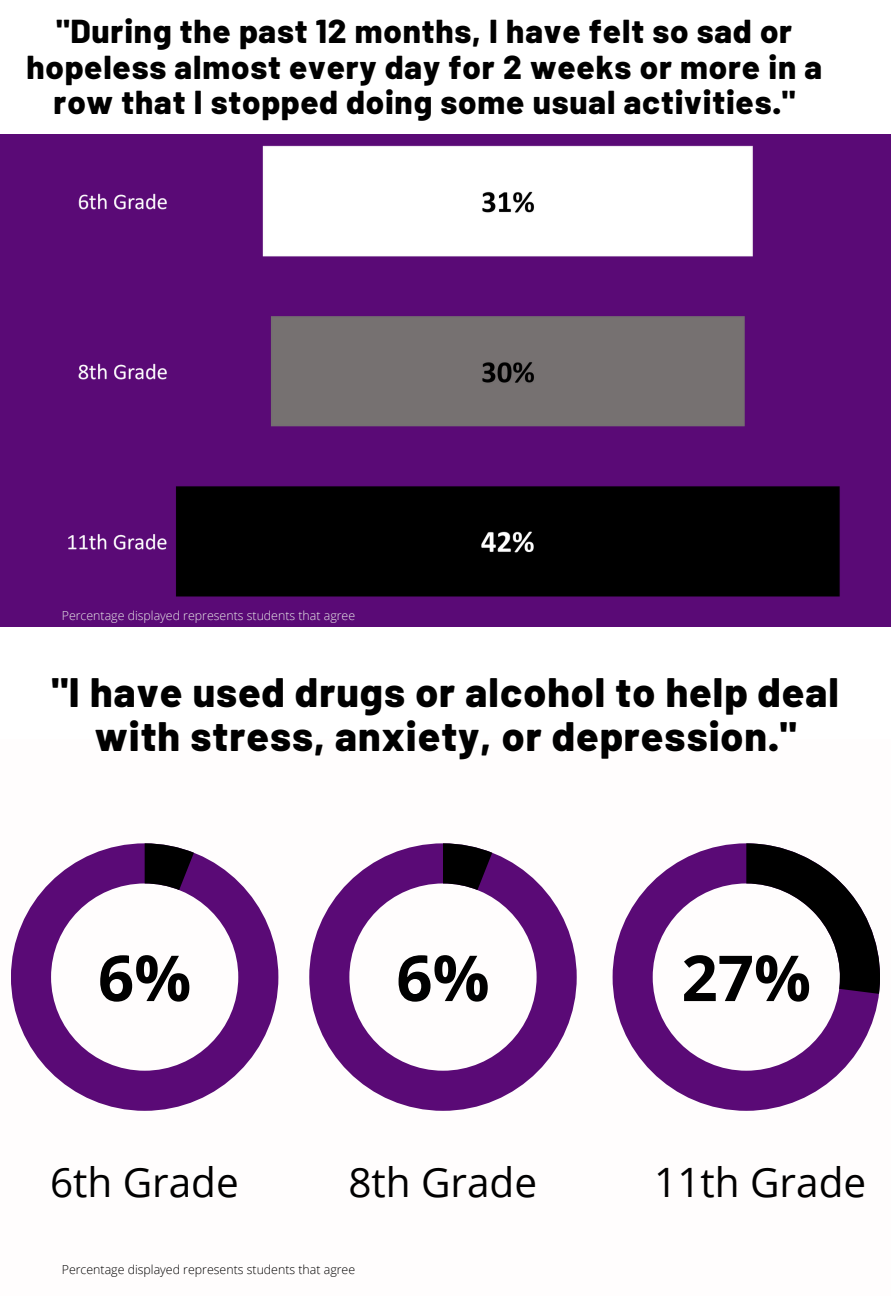
<style>
.page{position:relative;width:891px;height:1296px;background:#5a0a76}
.page>*{position:absolute;margin:0;border:0;box-sizing:border-box;transform-origin:0 0}
.t1{font:700 63.45px "Open Sans";color:#000}
.t2{font:800 40.95px/43.9px "Barlow";letter-spacing:.025em;color:#000;text-align:center}
.t3{font:40.5px "Open Sans";color:#000}
.t4{font:800 33.07px/35.6px "Barlow";letter-spacing:.025em;color:#000;text-align:center}
.t5{font:300 12.38px "Open Sans";color:#e8e8e8}
.t6{font:300 12.38px "Open Sans";color:#000}
</style>
<div class="page">
<div style="left:0;top:0;width:891px;height:134px;background:#fff"></div>
<div style="left:0;top:658px;width:891px;height:638px;background:#fffdfd"></div>
<div style="left:0;top:627px;width:891px;height:112px;background:#fff"></div>
<img style="left:68px;top:145px;width:772px;height:452px">
<svg style="left:11px;top:843px;width:267px;height:268px"></svg>
<svg style="left:145px;top:843px;width:49px;height:47px;background:#2d2230"></svg>
<svg style="left:309px;top:843px;width:268px;height:268px"></svg>
<svg style="left:443px;top:843px;width:49px;height:47px;background:#2c222f"></svg>
<svg style="left:613px;top:843px;width:266px;height:268px"></svg>
<svg style="left:746px;top:843px;width:134px;height:151px"></svg>
<p class="t4" style="left:27px;top:12px;width:797px">"During the past 12 months, I have felt so sad or hopeless almost every day for 2 weeks or more in a row that I stopped doing some usual activities."</p>
<p class="t5" style="left:62px;top:606px;width:295px">Percentage displayed represents students that agree</p>
<p class="t2" style="left:52px;top:669px;width:789px">"I have used drugs or alcohol to help deal with stress, anxiety, or depression."</p>
<p class="t1" style="left:98px;top:933px;width:95px">6%</p>
<p class="t1" style="left:396px;top:933px;width:95px">6%</p>
<p class="t1" style="left:682px;top:933px;width:131px">27%</p>
<p class="t3" style="left:50px;top:1154px;width:190px">6th Grade</p>
<p class="t3" style="left:348px;top:1154px;width:190px">8th Grade</p>
<p class="t3" style="left:654px;top:1154px;width:213px">11th Grade</p>
<p class="t6" style="left:62px;top:1261px;width:295px">Percentage displayed represents students that agree</p>
</div>
